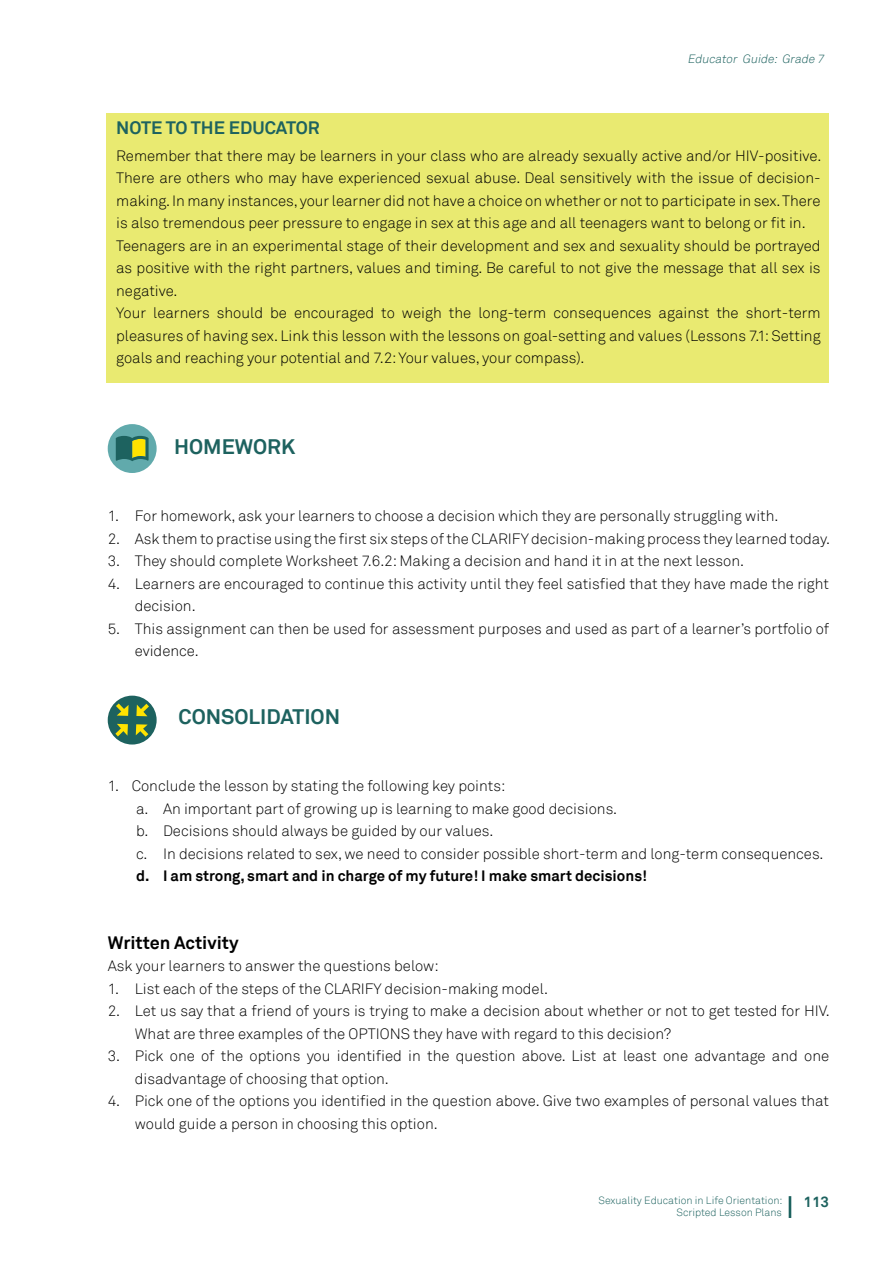
<style>
.page{position:relative;width:893px;height:1263px;background:#fff}
.page>*{position:absolute;margin:0;border:0;box-sizing:border-box;transform-origin:0 0}
.t1{font:700 21px "Akkurat";color:#1d625f}
.t2{font:700 18px "Akkurat";color:#1d625f}
.t3{font:700 18px "Akkurat";color:#000}
.t4{font:300 15px/22.5px "Akkurat";color:#000}
.t5{font:700 15px "Akkurat";color:#000}
.t6{font:700 15px "Akkurat";color:#1d625f}
.t7{font:italic 300 12px "Akkurat";color:#1d625f}
.t8{font:300 10.5px "Akkurat";color:#1d625f}
</style>
<div class="page">
<svg style="left:788px;top:1196px;width:4px;height:22px"></svg>
<div style="left:106px;top:113px;width:723px;height:270px;background:#e9ea71"></div>
<div style="left:108px;top:424px;width:49px;height:49px;background:#61aaac;border-radius:50%"></div>
<svg style="left:116px;top:436px;width:33px;height:25px"></svg>
<div style="left:108px;top:696px;width:49px;height:48px;background:#1d625f;border-radius:50%"></div>
<svg style="left:136px;top:704px;width:13px;height:12px"></svg>
<svg style="left:115px;top:724px;width:13px;height:12px"></svg>
<svg style="left:136px;top:724px;width:12px;height:13px"></svg>
<svg style="left:116px;top:703px;width:13px;height:13px"></svg>
<p class="t7" style="left:687px;top:51px;width:141px">Educator Guide: Grade 7</p>
<p class="t2" style="left:116px;top:117px;width:205px">NOTE TO THE EDUCATOR</p>
<p class="t4" style="left:116px;top:145px;width:707px">Remember that there may be learners in your class who are already sexually active and/or HIV-positive.<br>There are others who may have experienced sexual abuse. Deal sensitively with the issue of decision&shy;making. In many instances, your learner did not have a choice on whether or not to participate in sex. There is also tremendous peer pressure to engage in sex at this age and all teenagers want to belong or fit in.<br>Teenagers are in an experimental stage of their development and sex and sexuality should be portrayed as positive with the right partners, values and timing. Be careful to not give the message that all sex is negative.<br>Your learners should be encouraged to weigh the long-term consequences against the short-term pleasures of having sex. Link this lesson with the lessons on goal-setting and values (Lessons 7.1: Setting goals and reaching your potential and 7.2: Your values, your compass).</p>
<h1 class="t1" style="left:174px;top:433px;width:123px">HOMEWORK</h1>
<p class="t4" style="left:108px;top:505px;width:672px">1. For homework, ask your learners to choose a decision which they are personally struggling with.</p>
<p class="t4" style="left:108px;top:527px;width:724px">2. Ask them to practise using the first six steps of the CLARIFY decision-making process they learned today.</p>
<p class="t4" style="left:108px;top:550px;width:638px">3. They should complete Worksheet 7.6.2: Making a decision and hand it in at the next lesson.</p>
<p class="t4" style="left:135px;top:572px;width:696px;text-indent:-27px">4. Learners are encouraged to continue this activity until they feel satisfied that they have made the right decision.</p>
<p class="t4" style="left:135px;top:617px;width:696px;text-indent:-27px">5. This assignment can then be used for assessment purposes and used as part of a learner’s portfolio of evidence.</p>
<h1 class="t1" style="left:179px;top:703px;width:163px">CONSOLIDATION</h1>
<p class="t4" style="left:136px;top:775px;width:689px;text-indent:-28px">1. Conclude the lesson by stating the following key points:<br>a. An important part of growing up is learning to make good decisions.<br>b. Decisions should always be guided by our values.<br>c. In decisions related to sex, we need to consider possible short-term and long-term consequences.</p>
<p class="t5" style="left:136px;top:866px;width:513px">d. I am strong, smart and in charge of my future! I make smart decisions!</p>
<p class="t3" style="left:108px;top:931px;width:132px">Written Activity</p>
<p class="t4" style="left:108px;top:955px;width:333px">Ask your learners to answer the questions below:</p>
<p class="t4" style="left:108px;top:977px;width:442px">1. List each of the steps of the CLARIFY decision-making model.</p>
<p class="t4" style="left:135px;top:1000px;width:697px;text-indent:-27px">2. Let us say that a friend of yours is trying to make a decision about whether or not to get tested for HIV.<br>What are three examples of the OPTIONS they have with regard to this decision?</p>
<p class="t4" style="left:135px;top:1045px;width:696px;text-indent:-27px">3. Pick one of the options you identified in the question above. List at least one advantage and one disadvantage of choosing that option.</p>
<p class="t4" style="left:135px;top:1090px;width:696px;text-indent:-27px">4. Pick one of the options you identified in the question above. Give two examples of personal values that would guide a person in choosing this option.</p>
<p class="t8" style="left:598px;top:1194px;width:186px">Sexuality Education in Life Orientation:</p>
<p class="t6" style="left:803px;top:1192px;width:27px">113</p>
<p class="t8" style="left:676px;top:1206px;width:107px">Scripted Lesson Plans</p>
</div>
